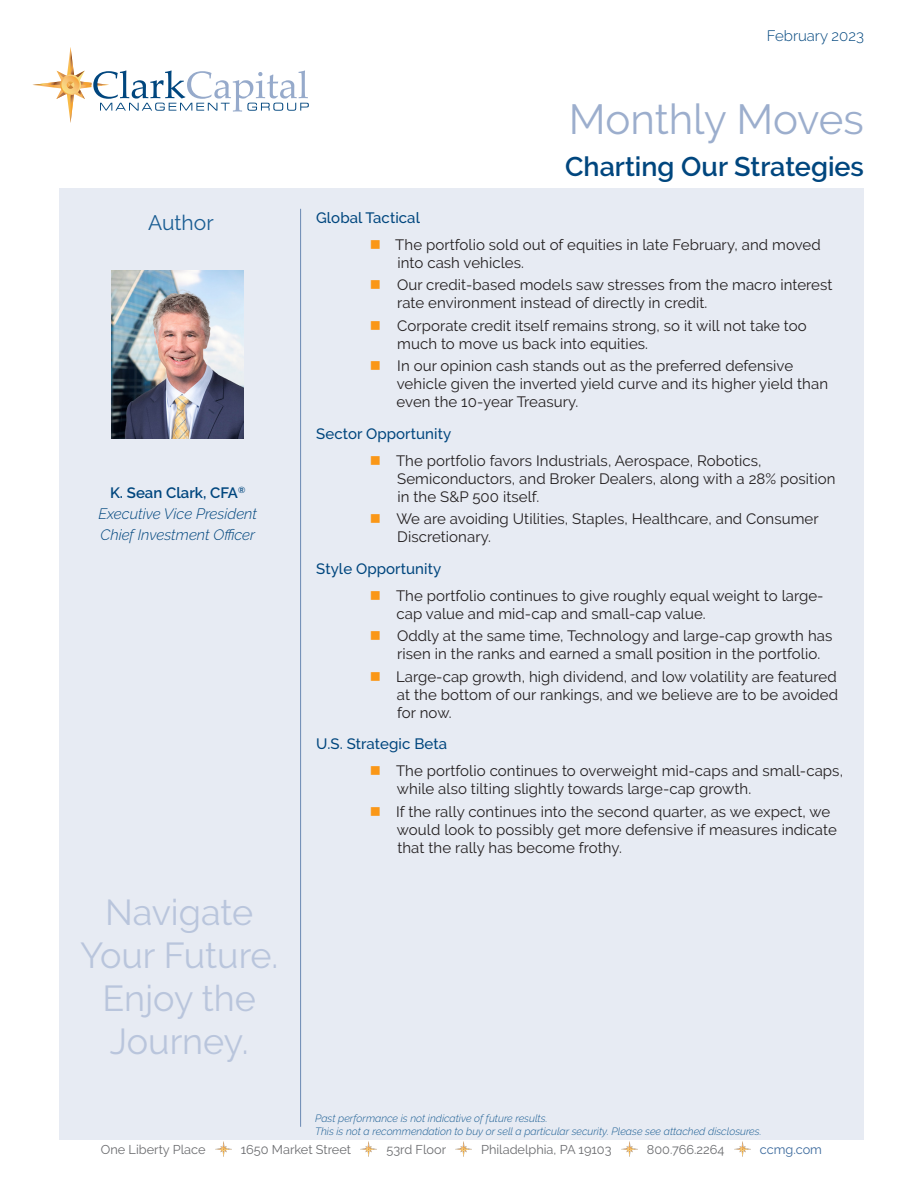
<style>
.page{position:relative;width:918px;height:1188px;background:#fff}
.page>*{position:absolute;margin:0;border:0;box-sizing:border-box;transform-origin:0 0}
.t1{font:42px "Raleway";letter-spacing:-.005em;color:#9caecd}
.t2{font:36px/43.2px "Raleway";color:#b9c5dc;text-align:center}
.t3{font:600 27px "Raleway";color:#00467e}
.New___Author_Heading{font:21px "Raleway";color:#1a5d93}
.t4{font:15px/18px "Raleway";letter-spacing:.005em;color:#231f20}
.Product_Names{font:500 15px "Raleway";letter-spacing:.005em;color:#00467e}
.New_Author_Job_Title{font:italic 300 15px "Raleway";color:#00467e}
.New_Author{font:600 15px "Raleway";color:#00467e}
.t5{font:300 15px "Raleway";color:#00467e}
.t6{font:12.75px "Raleway";color:#6c6d70}
.t7{font:12.75px "Raleway";color:#3c6a9d}
.t8{font:italic 300 10.5px/12.6px "Raleway";color:#1a5d93}
</style>
<div class="page">
<div style="left:60px;top:188px;width:804px;height:951px;background:#e7ebf3"></div>
<svg style="left:32px;top:47px;width:277px;height:76px"></svg>
<img style="left:215px;top:1141px;width:16px;height:16px">
<img style="left:361px;top:1141px;width:16px;height:16px">
<img style="left:456px;top:1141px;width:15px;height:16px">
<img style="left:621px;top:1141px;width:16px;height:16px">
<img style="left:734px;top:1141px;width:16px;height:16px">
<hr style="left:300px;top:209px;width:1px;height:918px;background:#6b89b4">
<img style="left:112px;top:270px;width:132px;height:169px">
<p class="t5" style="left:767px;top:27px;width:99px">February 2023</p>
<p class="New___Author_Heading" style="left:148px;top:211px;width:67px">Author</p>
<p class="New_Author" style="left:110px;top:484px;width:137px">K. Sean Clark, CFA<sup>®</sup></p>
<p class="New_Author_Job_Title" style="left:98px;top:505px;width:160px">Executive Vice President</p>
<p class="New_Author_Job_Title" style="left:101px;top:526px;width:156px">Chief Investment Officer</p>
<h2 class="t2" style="left:80px;top:890px;width:200px">Navigate<br>Your Future.<br>Enjoy the<br>Journey.</h2>
<h1 class="t1" style="left:569px;top:95px;width:297px">Monthly Moves</h1>
<h3 class="t3" style="left:565px;top:151px;width:300px">Charting Our Strategies</h3>
<p class="Product_Names" style="left:316px;top:209px;width:105px">Global Tactical</p>
<p class="t4" style="left:395px;top:236px;width:427px">The portfolio sold out of equities in late February, and moved into cash vehicles.</p>
<p class="t4" style="left:397px;top:276px;width:437px">Our credit-based models saw stresses from the macro interest rate environment instead of directly in credit.</p>
<p class="t4" style="left:397px;top:317px;width:411px">Corporate credit itself remains strong, so it will not take too much to move us back into equities.</p>
<p class="t4" style="left:397px;top:357px;width:433px">In our opinion cash stands out as the preferred defensive vehicle given the inverted yield curve and its higher yield than even the 10-year Treasury.</p>
<p class="Product_Names" style="left:316px;top:425px;width:136px">Sector Opportunity</p>
<p class="t4" style="left:396px;top:452px;width:441px">The portfolio favors Industrials, Aerospace, Robotics,<br>Semiconductors, and Broker Dealers, along with a 28% position in the S&amp;P 500 itself.</p>
<p class="t4" style="left:396px;top:510px;width:424px">We are avoiding Utilities, Staples, Healthcare, and Consumer<br>Discretionary.</p>
<p class="Product_Names" style="left:316px;top:560px;width:126px">Style Opportunity</p>
<p class="t4" style="left:396px;top:587px;width:429px">The portfolio continues to give roughly equal weight to large&shy;cap value and mid-cap and small-cap value.</p>
<p class="t4" style="left:397px;top:627px;width:437px">Oddly at the same time, Technology and large-cap growth has risen in the ranks and earned a small position in the portfolio.</p>
<p class="t4" style="left:396px;top:668px;width:444px;text-align:justify">Large-cap growth, high dividend, and low volatility are featured at the bottom of our rankings, and we believe are to be avoided for now.</p>
<p class="Product_Names" style="left:316px;top:735px;width:132px">U.S. Strategic Beta</p>
<p class="t4" style="left:396px;top:762px;width:448px">The portfolio continues to overweight mid-caps and small-caps, while also tilting slightly towards large-cap growth.</p>
<p class="t4" style="left:396px;top:803px;width:442px">If the rally continues into the second quarter, as we expect, we would look to possibly get more defensive if measures indicate that the rally has become frothy.</p>
<p class="t8" style="left:315px;top:1112px;width:448px">Past performance is not indicative of future results.<br>This is not a recommendation to buy or sell a particular security. Please see attached disclosures.</p>
<p class="t6" style="left:101px;top:1142px;width:106px">One Liberty Place</p>
<p class="t6" style="left:241px;top:1142px;width:112px">1650 Market Street</p>
<p class="t6" style="left:386px;top:1142px;width:61px">53rd Floor</p>
<p class="t6" style="left:481px;top:1142px;width:132px">Philadelphia, PA 19103</p>
<p class="t6" style="left:647px;top:1142px;width:79px">800.766.2264</p>
<p class="t7" style="left:760px;top:1142px;width:64px">ccmg.com</p>
</div>
